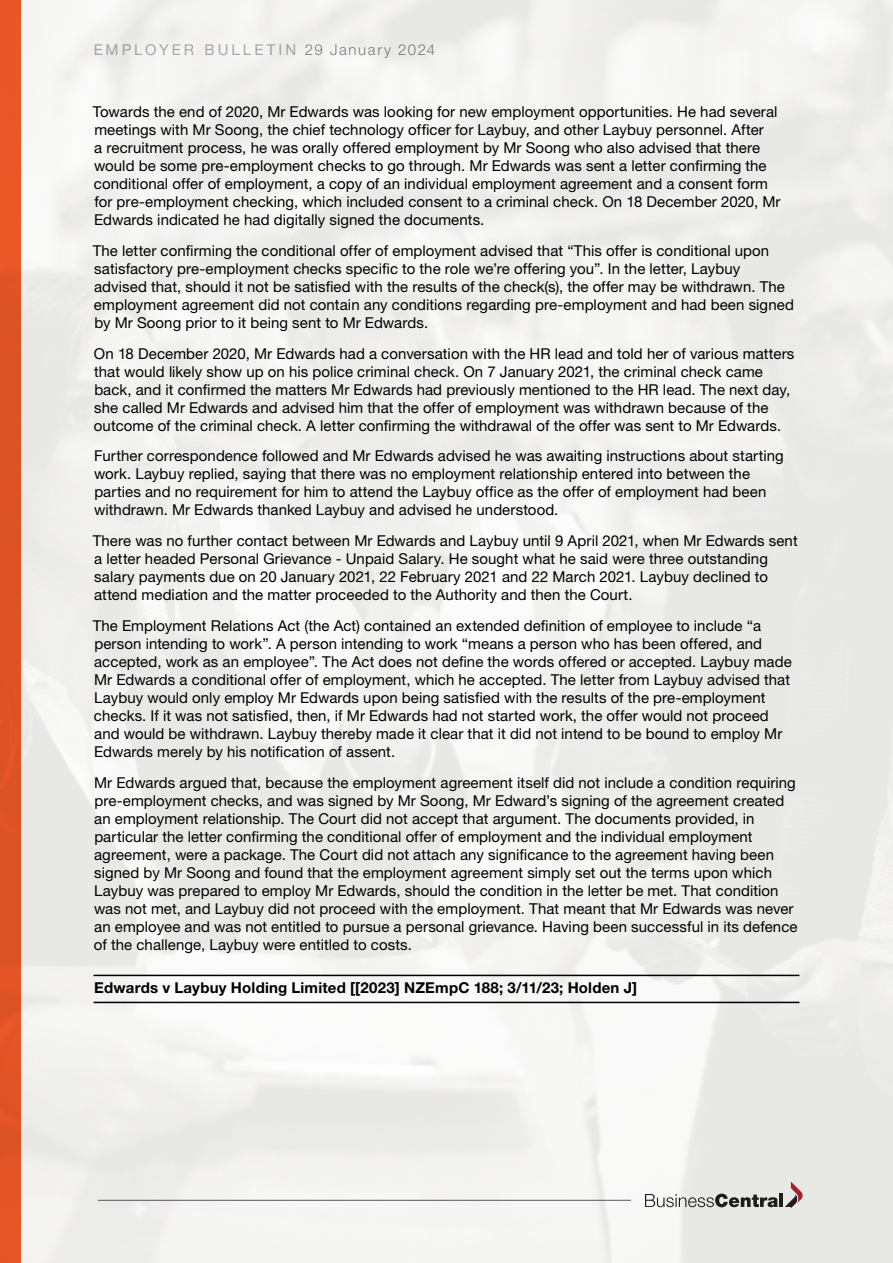
<style>
.page{position:relative;width:893px;height:1263px;background:#fff}
.page>*{position:absolute;margin:0;border:0;box-sizing:border-box;transform-origin:0 0}
.t1{font:15px/18px "Helvetica Neue LT Pro";letter-spacing:.005em;color:#000}
.t2{font:700 15px "Helvetica Neue LT Pro";letter-spacing:.015em;color:#000}
.t3{font:15px "Helvetica Neue LT Pro";letter-spacing:.2em;color:#5c5b63}
.s1{font-weight:300;color:#000}
</style>
<div class="page">
<img style="left:0;top:0;width:893px;height:1263px">
<hr style="left:94px;top:975px;width:705px;height:1px;background:#000">
<hr style="left:94px;top:1002px;width:705px;height:1px;background:#000">
<p class="t3" style="left:94px;top:41px;width:343px">EMPLOYER BULLETIN <span class="s1">29 January 2024</span></p>
<p class="t1" style="left:93px;top:102px;width:689px">Towards the end of 2020, Mr Edwards was looking for new employment opportunities. He had several meetings with Mr Soong, the chief technology officer for Laybuy, and other Laybuy personnel. After<br>a recruitment process, he was orally offered employment by Mr Soong who also advised that there would be some pre-employment checks to go through. Mr Edwards was sent a letter confirming the conditional offer of employment, a copy of an individual employment agreement and a consent form for pre-employment checking, which included consent to a criminal check. On 18 December 2020, Mr Edwards indicated he had digitally signed the documents.</p>
<p class="t1" style="left:93px;top:241px;width:703px">The letter confirming the conditional offer of employment advised that “This offer is conditional upon satisfactory pre-employment checks specific to the role we’re offering you”. In the letter, Laybuy advised that, should it not be satisfied with the results of the check(s), the offer may be withdrawn. The employment agreement did not contain any conditions regarding pre-employment and had been signed by Mr Soong prior to it being sent to Mr Edwards.</p>
<p class="t1" style="left:94px;top:344px;width:702px">On 18 December 2020, Mr Edwards had a conversation with the HR lead and told her of various matters that would likely show up on his police criminal check. On 7 January 2021, the criminal check came back, and it confirmed the matters Mr Edwards had previously mentioned to the HR lead. The next day, she called Mr Edwards and advised him that the offer of employment was withdrawn because of the outcome of the criminal check. A letter confirming the withdrawal of the offer was sent to Mr Edwards.</p>
<p class="t1" style="left:94px;top:447px;width:691px">Further correspondence followed and Mr Edwards advised he was awaiting instructions about starting work. Laybuy replied, saying that there was no employment relationship entered into between the parties and no requirement for him to attend the Laybuy office as the offer of employment had been withdrawn. Mr Edwards thanked Laybuy and advised he understood.</p>
<p class="t1" style="left:93px;top:531px;width:706px">There was no further contact between Mr Edwards and Laybuy until 9 April 2021, when Mr Edwards sent a letter headed Personal Grievance - Unpaid Salary. He sought what he said were three outstanding salary payments due on 20 January 2021, 22 February 2021 and 22 March 2021. Laybuy declined to attend mediation and the matter proceeded to the Authority and then the Court.</p>
<p class="t1" style="left:93px;top:616px;width:700px">The Employment Relations Act (the Act) contained an extended definition of employee to include “a person intending to work”. A person intending to work “means a person who has been offered, and accepted, work as an employee”. The Act does not define the words offered or accepted. Laybuy made Mr Edwards a conditional offer of employment, which he accepted. The letter from Laybuy advised that Laybuy would only employ Mr Edwards upon being satisfied with the results of the pre-employment checks. If it was not satisfied, then, if Mr Edwards had not started work, the offer would not proceed and would be withdrawn. Laybuy thereby made it clear that it did not intend to be bound to employ Mr Edwards merely by his notification of assent.</p>
<p class="t1" style="left:94px;top:773px;width:705px">Mr Edwards argued that, because the employment agreement itself did not include a condition requiring pre-employment checks, and was signed by Mr Soong, Mr Edward’s signing of the agreement created an employment relationship. The Court did not accept that argument. The documents provided, in particular the letter confirming the conditional offer of employment and the individual employment agreement, were a package. The Court did not attach any significance to the agreement having been signed by Mr Soong and found that the employment agreement simply set out the terms upon which Laybuy was prepared to employ Mr Edwards, should the condition in the letter be met. That condition was not met, and Laybuy did not proceed with the employment. That meant that Mr Edwards was never an employee and was not entitled to pursue a personal grievance. Having been successful in its defence of the challenge, Laybuy were entitled to costs.</p>
<p class="t2" style="left:94px;top:978px;width:544px">Edwards v Laybuy Holding Limited [[2023] NZEmpC 188; 3/11/23; Holden J]</p>
</div>
